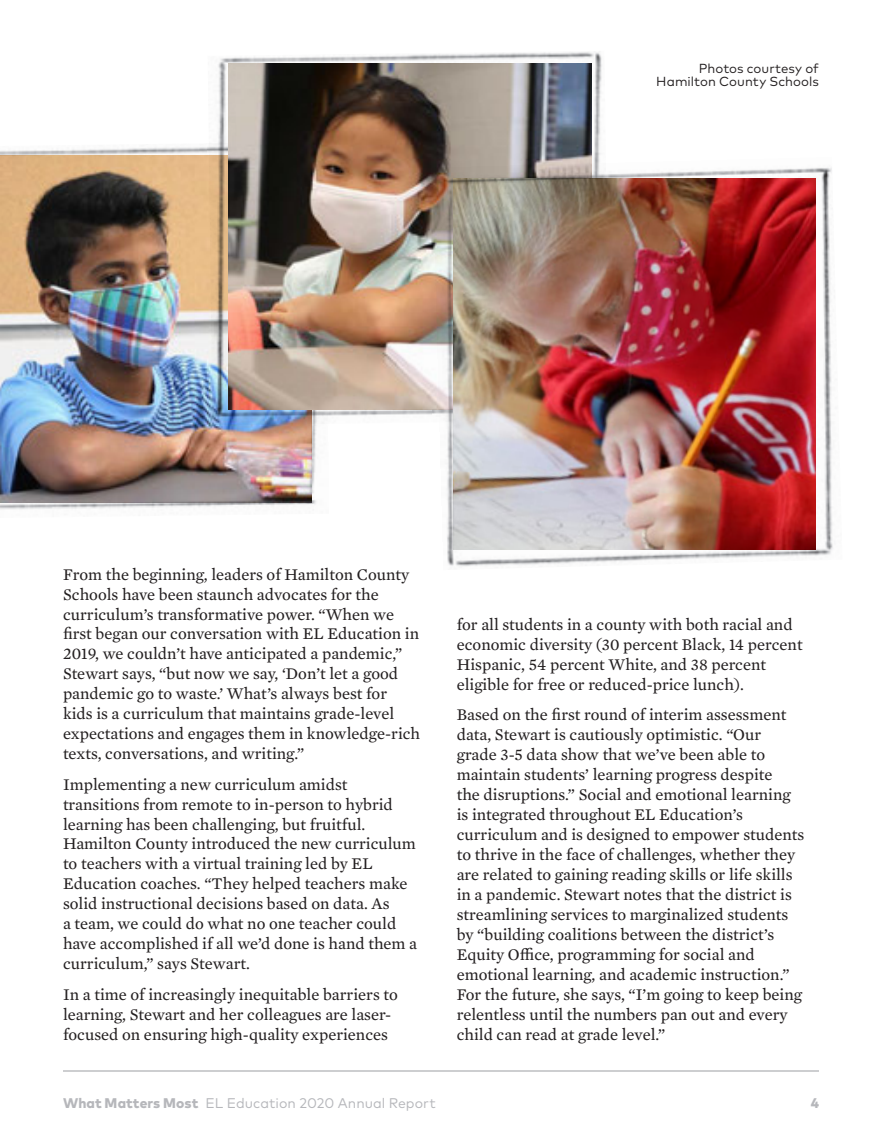
<style>
.page{position:relative;width:882px;height:1134px;background:#fff}
.page>*{position:absolute;margin:0;border:0;box-sizing:border-box;transform-origin:0 0}
.AR20-body{font:16.62px/19.9px "Mercury Text G2";color:#231f20}
.t1{font:14px "Mark Pro";color:#b6b7bb}
.t2{font:800 14px "Mark Pro";color:#b6b7bb}
.AR20-DonorName{font:13.12px/13.1px "Mark Pro";letter-spacing:.005em;color:#231f20;text-align:right}
.s1{font-weight:800}
</style>
<div class="page">
<img style="left:0;top:147px;width:317px;height:363px">
<img style="left:208px;top:52px;width:394px;height:373px">
<img style="left:432px;top:157px;width:401px;height:410px">
<hr style="left:63px;top:1070px;width:756px;height:2px;background:#c7c8ca">
<p class="AR20-DonorName" style="left:656px;top:61px;width:164px">Photos courtesy of<br>Hamilton County Schools</p>
<p class="AR20-body" style="left:63px;top:563px;width:359px">From the beginning, leaders of Hamilton County Schools have been staunch advocates for the curriculum’s transformative power. “When we first began our conversation with EL Education in 2019, we couldn’t have anticipated a pandemic,” Stewart says, “but now we say, ‘Don’t let a good pandemic go to waste.’ What’s always best for kids is a curriculum that maintains grade-level expectations and engages them in knowledge-rich texts, conversations, and writing.”</p>
<p class="AR20-body" style="left:63px;top:773px;width:356px">Implementing a new curriculum amidst transitions from remote to in-person to hybrid learning has been challenging, but fruitful.<br>Hamilton County introduced the new curriculum to teachers with a virtual training led by EL Education coaches. “They helped teachers make solid instructional decisions based on data. As<br>a team, we could do what no one teacher could have accomplished if all we’d done is hand them a curriculum,” says Stewart.</p>
<p class="AR20-body" style="left:63px;top:983px;width:336px">In a time of increasingly inequitable barriers to learning, Stewart and her colleagues are laser&shy;focused on ensuring high-quality experiences</p>
<p class="AR20-body" style="left:457px;top:614px;width:347px">for all students in a county with both racial and economic diversity (30 percent Black, 14 percent Hispanic, 54 percent White, and 38 percent eligible for free or reduced-price lunch).</p>
<p class="AR20-body" style="left:457px;top:704px;width:349px">Based on the first round of interim assessment data, Stewart is cautiously optimistic. “Our grade 3-5 data show that we’ve been able to maintain students’ learning progress despite<br>the disruptions.” Social and emotional learning is integrated throughout EL Education’s curriculum and is designed to empower students to thrive in the face of challenges, whether they are related to gaining reading skills or life skills in a pandemic. Stewart notes that the district is streamlining services to marginalized students by “building coalitions between the district’s Equity Office, programming for social and emotional learning, and academic instruction.” For the future, she says, “I’m going to keep being relentless until the numbers pan out and every child can read at grade level.”</p>
<p class="t1" style="left:63px;top:1093px;width:374px"><span class="s1">What Matters Most</span> EL Education 2020 Annual Report</p>
<p class="t2" style="left:811px;top:1092px;width:10px">4</p>
</div>
